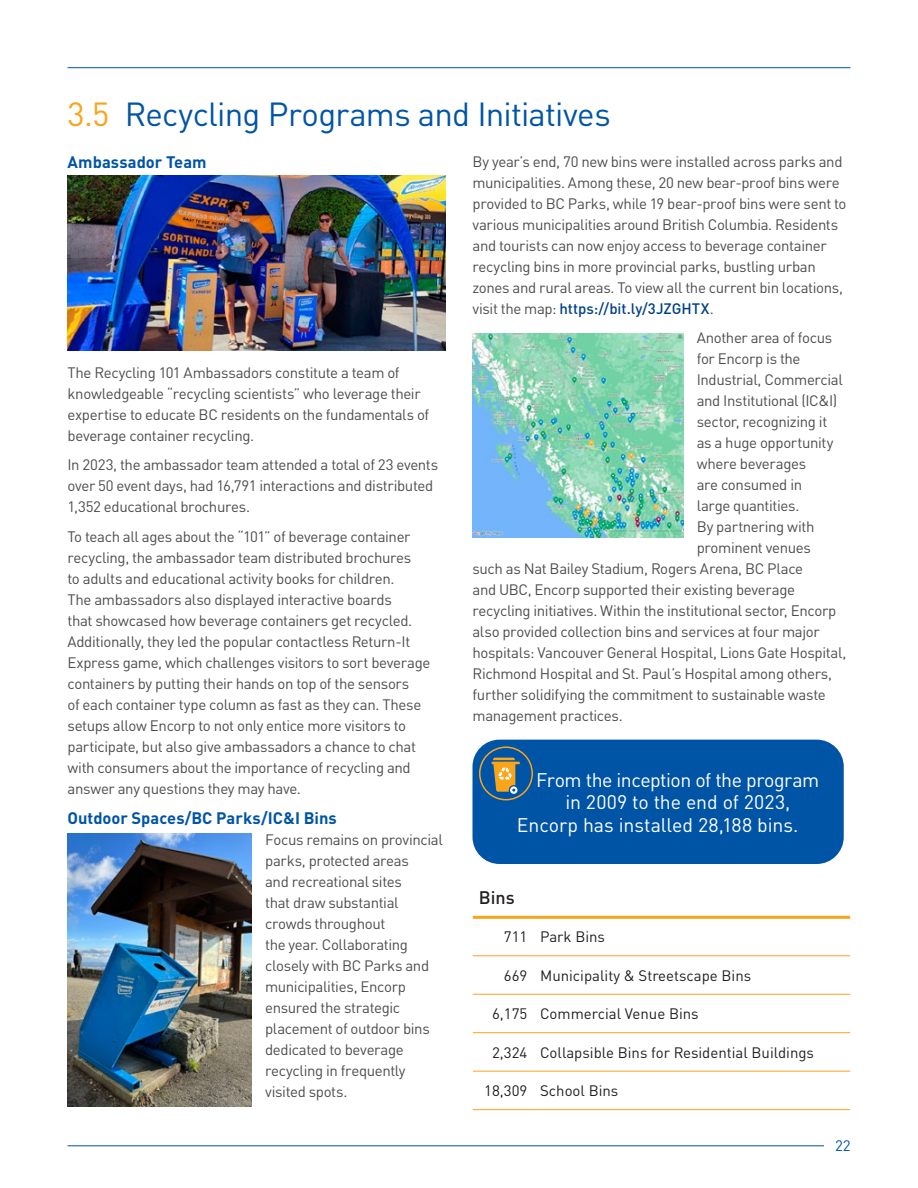
<style>
.page{position:relative;width:918px;height:1188px;background:#fff}
.page>*{position:absolute;margin:0;border:0;box-sizing:border-box;transform-origin:0 0}
.t1{font:33px "DIN Pro";letter-spacing:-.02em;color:#0054a6}
.t2{font:19.5px "DIN Pro";letter-spacing:-.01em;color:#fff}
.t3{font:500 18px "DIN Pro";color:#231f20}
.t4{font:700 16.5px "DIN Pro";color:#0054a6}
.t5{font:15px/21px "DIN Pro";letter-spacing:-.025em;color:#4d4d4f}
.t6{font:15px "DIN Pro";color:#231f20}
.t7{font:15px "DIN Pro";color:#0054a6}
.s1{color:#faa41a}
.s2{font-weight:500;color:#004185}
</style>
<div class="page">
<hr style="left:473px;top:955px;width:61px;height:1px;background:#faa41a">
<hr style="left:534px;top:955px;width:316px;height:1px;background:#faa41a">
<hr style="left:473px;top:994px;width:61px;height:1px;background:#faa41a">
<hr style="left:534px;top:994px;width:316px;height:1px;background:#faa41a">
<hr style="left:473px;top:1032px;width:61px;height:1px;background:#faa41a">
<hr style="left:534px;top:1032px;width:316px;height:1px;background:#faa41a">
<hr style="left:473px;top:1071px;width:61px;height:1px;background:#faa41a">
<hr style="left:534px;top:1071px;width:316px;height:1px;background:#faa41a">
<hr style="left:473px;top:1109px;width:61px;height:1px;background:#faa41a">
<hr style="left:534px;top:1109px;width:316px;height:1px;background:#faa41a">
<hr style="left:473px;top:916px;width:61px;height:3px;background:#faa41a">
<hr style="left:534px;top:916px;width:316px;height:3px;background:#faa41a">
<img style="left:68px;top:833px;width:184px;height:274px">
<img style="left:473px;top:333px;width:210px;height:204px">
<img style="left:68px;top:176px;width:378px;height:175px">
<div style="left:472px;top:740px;width:372px;height:124px;background:#0054a6;border-radius:27px"></div>
<div style="left:479px;top:746px;width:54px;height:54px;border:2px solid #faa41a;border-radius:50%"></div>
<svg style="left:491px;top:758px;width:29px;height:36px"></svg>
<hr style="left:68px;top:1145px;width:761px;height:1px;background:#0054a6">
<div style="left:824px;top:1140px;width:27px;height:12px;background:#fff"></div>
<hr style="left:68px;top:67px;width:782px;height:1px;background:#0054a6">
<h1 class="t1" style="left:68px;top:89px;width:545px"><span class="s1">3.5</span> Recycling Programs and Initiatives</h1>
<p class="t5" style="left:472px;top:149px;width:376px">By year’s end, 70 new bins were installed across parks and municipalities. Among these, 20 new bear-proof bins were provided to BC Parks, while 19 bear-proof bins were sent to various municipalities around British Columbia. Residents and tourists can now enjoy access to beverage container recycling bins in more provincial parks, bustling urban zones and rural areas. To view all the current bin locations, visit the map: <span class="s2">https://bit.ly/3JZGHTX</span>.</p>
<p class="t5" style="left:697px;top:326px;width:137px">Another area of focus</p>
<p class="t5" style="left:697px;top:347px;width:105px">for Encorp is the</p>
<p class="t5" style="left:697px;top:368px;width:148px">Industrial, Commercial</p>
<p class="t5" style="left:697px;top:389px;width:142px">and Institutional (IC&amp;I)</p>
<p class="t5" style="left:697px;top:410px;width:132px">sector, recognizing it</p>
<p class="t5" style="left:697px;top:431px;width:138px">as a huge opportunity</p>
<p class="t5" style="left:697px;top:452px;width:111px">where beverages</p>
<p class="t5" style="left:697px;top:473px;width:107px">are consumed in</p>
<p class="t5" style="left:697px;top:494px;width:104px">large quantities.</p>
<p class="t5" style="left:697px;top:515px;width:119px">By partnering with</p>
<p class="t5" style="left:697px;top:536px;width:116px">prominent venues</p>
<p class="t5" style="left:472px;top:557px;width:332px">such as Nat Bailey Stadium, Rogers Arena, BC Place</p>
<p class="t5" style="left:472px;top:578px;width:324px">and UBC, Encorp supported their existing beverage</p>
<p class="t5" style="left:472px;top:599px;width:365px">recycling initiatives. Within the institutional sector, Encorp</p>
<p class="t5" style="left:472px;top:620px;width:349px">also provided collection bins and services at four major</p>
<p class="t5" style="left:472px;top:641px;width:375px">hospitals: Vancouver General Hospital, Lions Gate Hospital,</p>
<p class="t5" style="left:472px;top:662px;width:361px">Richmond Hospital and St. Paul’s Hospital among others,</p>
<p class="t5" style="left:472px;top:683px;width:355px">further solidifying the commitment to sustainable waste</p>
<p class="t5" style="left:472px;top:704px;width:152px">management practices.</p>
<p class="t4" style="left:68px;top:148px;width:141px">Ambassador Team</p>
<p class="t5" style="left:68px;top:360px;width:363px">The Recycling 101 Ambassadors constitute a team of knowledgeable “recycling scientists” who leverage their expertise to educate BC residents on the fundamentals of beverage container recycling.</p>
<p class="t5" style="left:68px;top:453px;width:372px">In 2023, the ambassador team attended a total of 23 events over 50 event days, had 16,791 interactions and distributed<br>1,352 educational brochures.</p>
<p class="t5" style="left:68px;top:525px;width:364px">To teach all ages about the “101” of beverage container recycling, the ambassador team distributed brochures<br>to adults and educational activity books for children.<br>The ambassadors also displayed interactive boards<br>that showcased how beverage containers get recycled.<br>Additionally, they led the popular contactless Return-It Express game, which challenges visitors to sort beverage containers by putting their hands on top of the sensors<br>of each container type column as fast as they can. These setups allow Encorp to not only entice more visitors to participate, but also give ambassadors a chance to chat with consumers about the importance of recycling and answer any questions they may have.</p>
<p class="t4" style="left:68px;top:804px;width:271px">Outdoor Spaces/BC Parks/IC&amp;I Bins</p>
<p class="t5" style="left:265px;top:827px;width:179px">Focus remains on provincial parks, protected areas<br>and recreational sites<br>that draw substantial crowds throughout<br>the year. Collaborating closely with BC Parks and municipalities, Encorp ensured the strategic placement of outdoor bins dedicated to beverage recycling in frequently visited spots.</p>
<h2 class="t2" style="left:536px;top:764px;width:285px">From the inception of the program</h2>
<h2 class="t2" style="left:565px;top:787px;width:226px">in 2009 to the end of 2023,</h2>
<h2 class="t2" style="left:517px;top:809px;width:283px">Encorp has installed 28,188 bins.</h2>
<p class="t3" style="left:479px;top:883px;width:37px">Bins</p>
<p class="t6" style="left:504px;top:925px;width:103px">711 Park Bins</p>
<p class="t6" style="left:504px;top:964px;width:249px">669 Municipality &amp; Streetscape Bins</p>
<p class="t6" style="left:492px;top:1002px;width:208px">6,175 Commercial Venue Bins</p>
<p class="t6" style="left:492px;top:1040px;width:324px">2,324 Collapsible Bins for Residential Buildings</p>
<p class="t6" style="left:484px;top:1079px;width:136px">18,309 School Bins</p>
<p class="t7" style="left:835px;top:1134px;width:17px">22</p>
</div>
